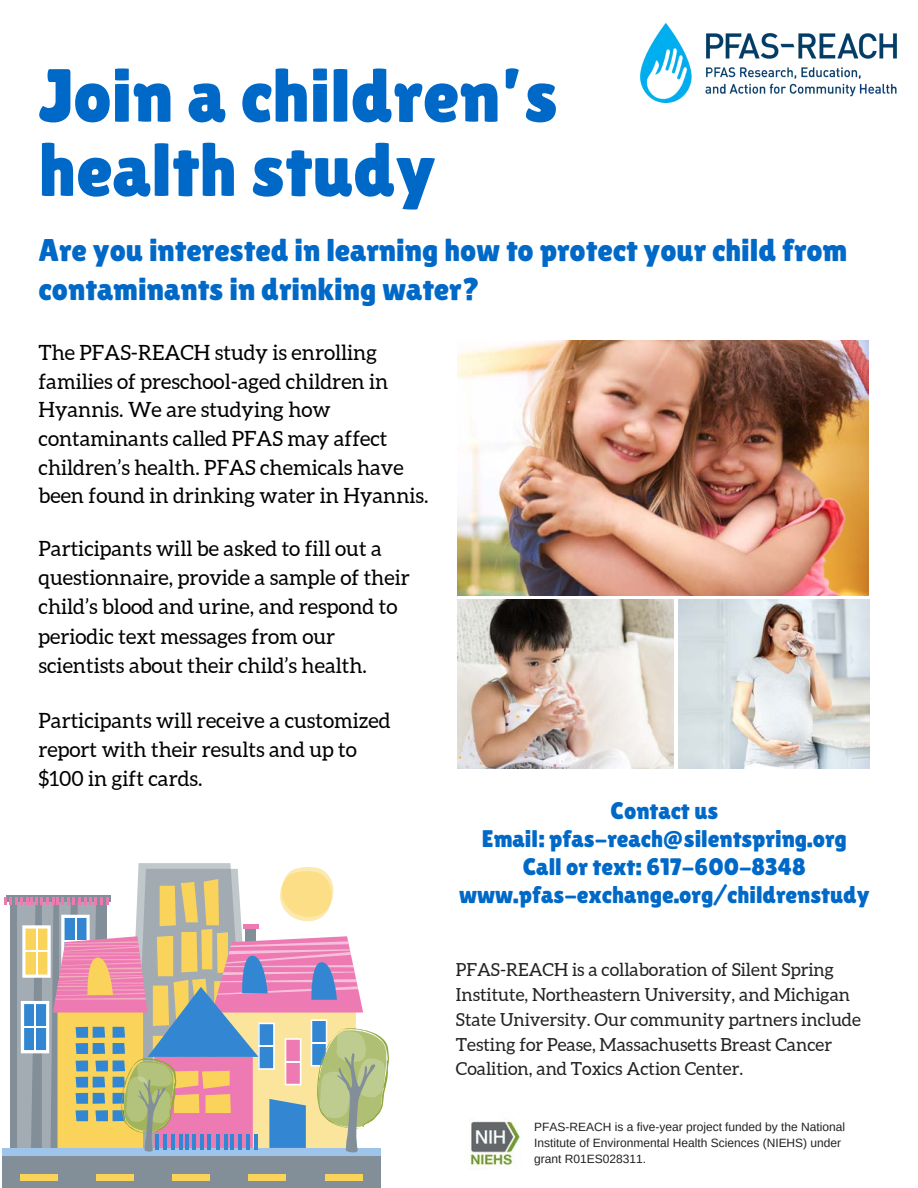
<style>
.page{position:relative;width:918px;height:1188px;background:#fff}
.page>*{position:absolute;margin:0;border:0;box-sizing:border-box;transform-origin:0 0}
.t1{font:75px/74.2px "Lilita One";color:#0069c7}
.t2{font:31.5px/39.3px "Lilita One";color:#0069c7}
.t3{font:24px/28.2px "Lilita One";color:#0069c7;text-align:center}
.t4{font:21px/29.2px "Aleo";color:#000}
.t5{font:18px/24.8px "Aleo";color:#222}
.t6{font:12px/15.8px "Arimo";color:#222}
</style>
<div class="page">
<div style="left:2px;top:1155px;width:379px;height:33px;background:#828f98"></div>
<div style="left:325px;top:1174px;width:37px;height:6px;background:#fad35b"></div>
<div style="left:248px;top:1174px;width:38px;height:6px;background:#fad35b"></div>
<div style="left:172px;top:1174px;width:38px;height:6px;background:#fad35b"></div>
<div style="left:96px;top:1174px;width:38px;height:6px;background:#fad35b"></div>
<div style="left:20px;top:1174px;width:38px;height:6px;background:#fad35b"></div>
<svg style="left:5px;top:863px;width:384px;height:293px"></svg>
<img style="left:469px;top:1115px;width:52px;height:52px">
<img style="left:640px;top:24px;width:257px;height:78px">
<img style="left:458px;top:341px;width:410px;height:254px">
<img style="left:458px;top:599px;width:216px;height:169px">
<img style="left:679px;top:599px;width:190px;height:169px">
<h1 class="t1" style="left:39px;top:58px;width:521px">Join a children’s health study</h1>
<h2 class="t2" style="left:39px;top:230px;width:810px">Are you interested in learning how to protect your child from contaminants in drinking water?</h2>
<p class="t4" style="left:39px;top:338px;width:391px;line-height:28.7px">The PFAS-REACH study is enrolling families of preschool-aged children in Hyannis. We are studying how contaminants called PFAS may affect children’s health. PFAS chemicals have been found in drinking water in Hyannis.</p>
<p class="t4" style="left:39px;top:534px;width:373px">Participants will be asked to fill out a questionnaire, provide a sample of their child’s blood and urine, and respond to periodic text messages from our scientists about their child’s health.</p>
<p class="t4" style="left:39px;top:706px;width:354px">Participants will receive a customized report with their results and up to $100 in gift cards.</p>
<p class="t3" style="left:459px;top:796px;width:412px">Contact us<br>Email: pfas-reach@silentspring.org<br>Call or text: 617-600-8348 www.pfas-exchange.org/childrenstudy</p>
<p class="t5" style="left:456px;top:957px;width:406px">PFAS-REACH is a collaboration of Silent Spring Institute, Northeastern University, and Michigan State University. Our community partners include Testing for Pease, Massachusetts Breast Cancer Coalition, and Toxics Action Center.</p>
<p class="t6" style="left:534px;top:1119px;width:312px">PFAS-REACH is a five-year project funded by the National<br>Institute of Environmental Health Sciences (NIEHS) under grant R01ES028311.</p>
</div>
